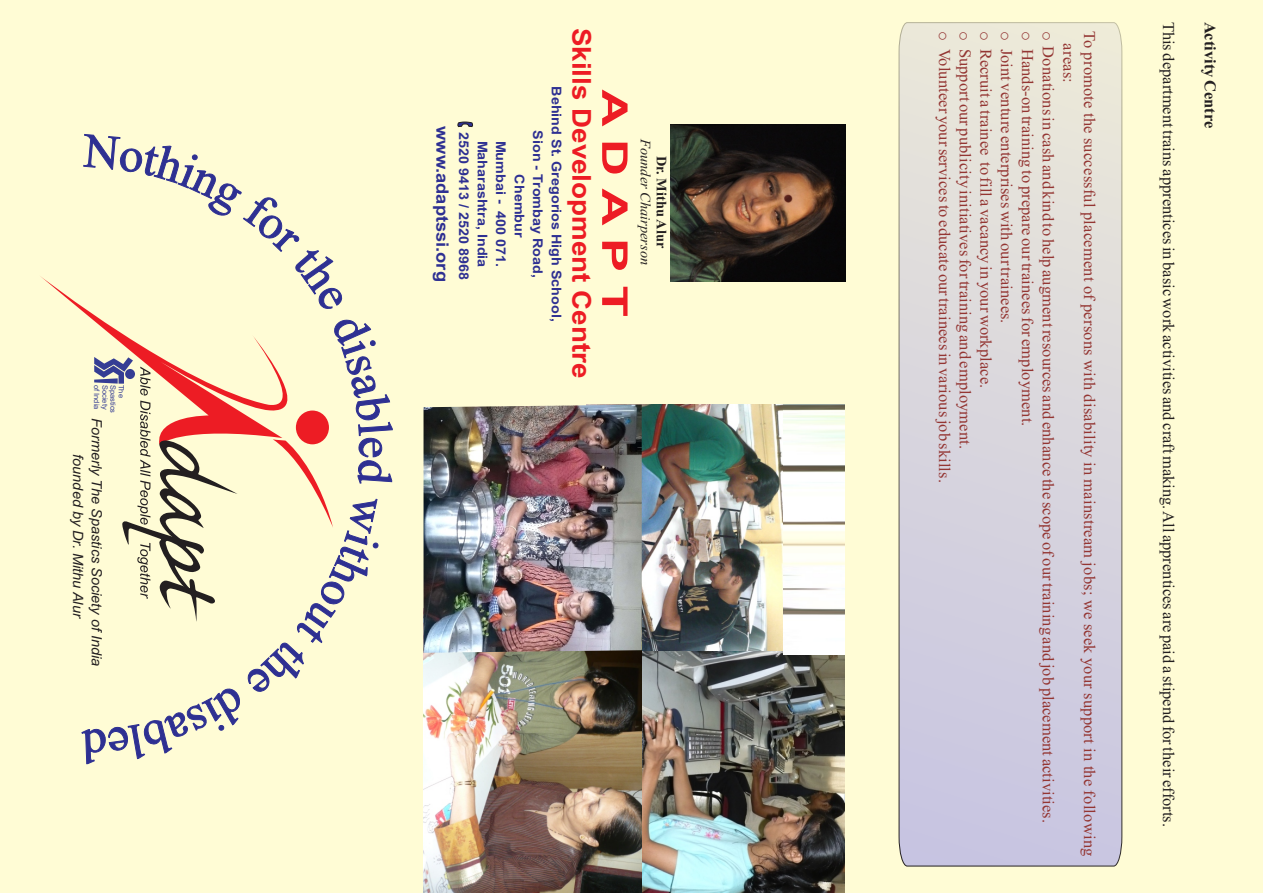
<style>
.page{position:relative;width:1263px;height:893px;background:#fffcd5}
.page>*{position:absolute;margin:0;border:0;box-sizing:border-box;transform-origin:0 0}
.t1{font:700 35.4px "Arial";color:#ed1c24;scale:1.45 1}
.t2{font:700 25.95px "Arial";color:#ed1c24;scale:1.07 1}
.t3{font:700 17.1px "Arial";color:#2e3092;scale:1.07 1}
.t4{font:16.5px "Times New Roman";letter-spacing:.005em;color:#943633}
.t5{font:16.5px "Times New Roman";color:#231f20}
.t6{font:700 16.5px "Times New Roman";color:#231f20}
.t7{font:italic 14.4px "Times New Roman";color:#231f20}
.t8{font:700 14.4px "Times New Roman";color:#231f20}
.t9{font:italic 14.25px "Arial";color:#231f20}
.t10{font:700 13.35px/18.5px "Arial";color:#2e3092;text-align:center;scale:1.07 1}
.t11{font:7.35px "Arial";color:#353d94}
.s1{font-family:"Courier New"}
</style>
<div class="page">
<svg style="left:899px;top:22px;width:223px;height:844px;background:#d8d5dc"></svg>
<img style="left:641px;top:650px;width:203px;height:243px">
<img style="left:586px;top:404px;width:202px;height:246px">
<img style="left:783px;top:405px;width:61px;height:249px">
<img style="left:423px;top:653px;width:218px;height:240px">
<img style="left:423px;top:405px;width:219px;height:248px">
<svg style="left:457px;top:122px;width:16px;height:5px"></svg>
<img style="left:671px;top:124px;width:174px;height:157px">
<svg style="left:82px;top:306px;width:251px;height:316px"></svg>
<p class="t11" style="left:100px;top:385px;width:26px;rotate:90deg">of India</p>
<p class="t11" style="left:108px;top:385px;width:26px;rotate:90deg">Society</p>
<p class="t11" style="left:116px;top:385px;width:30px;rotate:90deg">Spastics</p>
<p class="t11" style="left:124px;top:385px;width:14px;rotate:90deg">The</p>
<p class="t9" style="left:102px;top:418px;width:250px;rotate:90deg">Formerly The Spastics Society of India</p>
<p class="t9" style="left:84px;top:454px;width:166px;rotate:90deg">founded by Dr. Mithu Alur</p>
<p class="t3" style="left:449px;top:126px;width:147px;rotate:90deg">www.adaptssi.org</p>
<p class="t10" style="left:472px;top:132px;width:139px;rotate:90deg">2520 9413 / 2520 8968</p>
<p class="t10" style="left:490px;top:141px;width:120px;rotate:90deg">Maharashtra, India</p>
<p class="t10" style="left:509px;top:141px;width:120px;rotate:90deg">Mumbai - 400 071.</p>
<h2 class="t2" style="left:591px;top:28px;width:329px;rotate:90deg">Skills Development Centre</h2>
<p class="t10" style="left:564px;top:86px;width:221px;rotate:90deg">Behind St. Gregorios High School,<br>Sion - Trombay Road,<br>Chembur</p>
<h1 class="t1" style="left:628px;top:89px;width:158px;rotate:90deg">A D A P T</h1>
<p class="t7" style="left:651px;top:139px;width:128px;rotate:90deg">Founder Chairperson</p>
<p class="t8" style="left:666px;top:156px;width:94px;rotate:90deg">Dr. Mithu Alur</p>
<p class="t4" style="left:951px;top:31px;width:454px;rotate:90deg"><span class="s1">o</span> Volunteer your services to educate our trainees in various job skills.</p>
<p class="t6" style="left:1216px;top:22px;width:108px;rotate:90deg">Activity Centre</p>
<p class="t5" style="left:1175px;top:22px;width:807px;rotate:90deg">This department trains apprentices in basic work activities and craft making. All apprentices are paid a stipend for their efforts.</p>
<p class="t4" style="left:1095px;top:31px;width:827px;rotate:90deg">To promote the successful placement of persons with disability in mainstream jobs; we seek your support in the following</p>
<p class="t4" style="left:971px;top:31px;width:420px;rotate:90deg"><span class="s1">o</span> Support our publicity initiatives for training and employment.</p>
<p class="t4" style="left:992px;top:31px;width:359px;rotate:90deg"><span class="s1">o</span> Recruit a trainee to fill a vacancy in your workplace.</p>
<p class="t4" style="left:1013px;top:31px;width:295px;rotate:90deg"><span class="s1">o</span> Joint venture enterprises with our trainees.</p>
<p class="t4" style="left:1033px;top:31px;width:397px;rotate:90deg"><span class="s1">o</span> Hands-on training to prepare our trainees for employment.</p>
<p class="t4" style="left:1054px;top:31px;width:794px;rotate:90deg"><span class="s1">o</span> Donations in cash and kind to help augment resources and enhance the scope of our training and job placement activities.</p>
<p class="t4" style="left:1075px;top:43px;width:41px;rotate:90deg">areas:</p>
</div>
